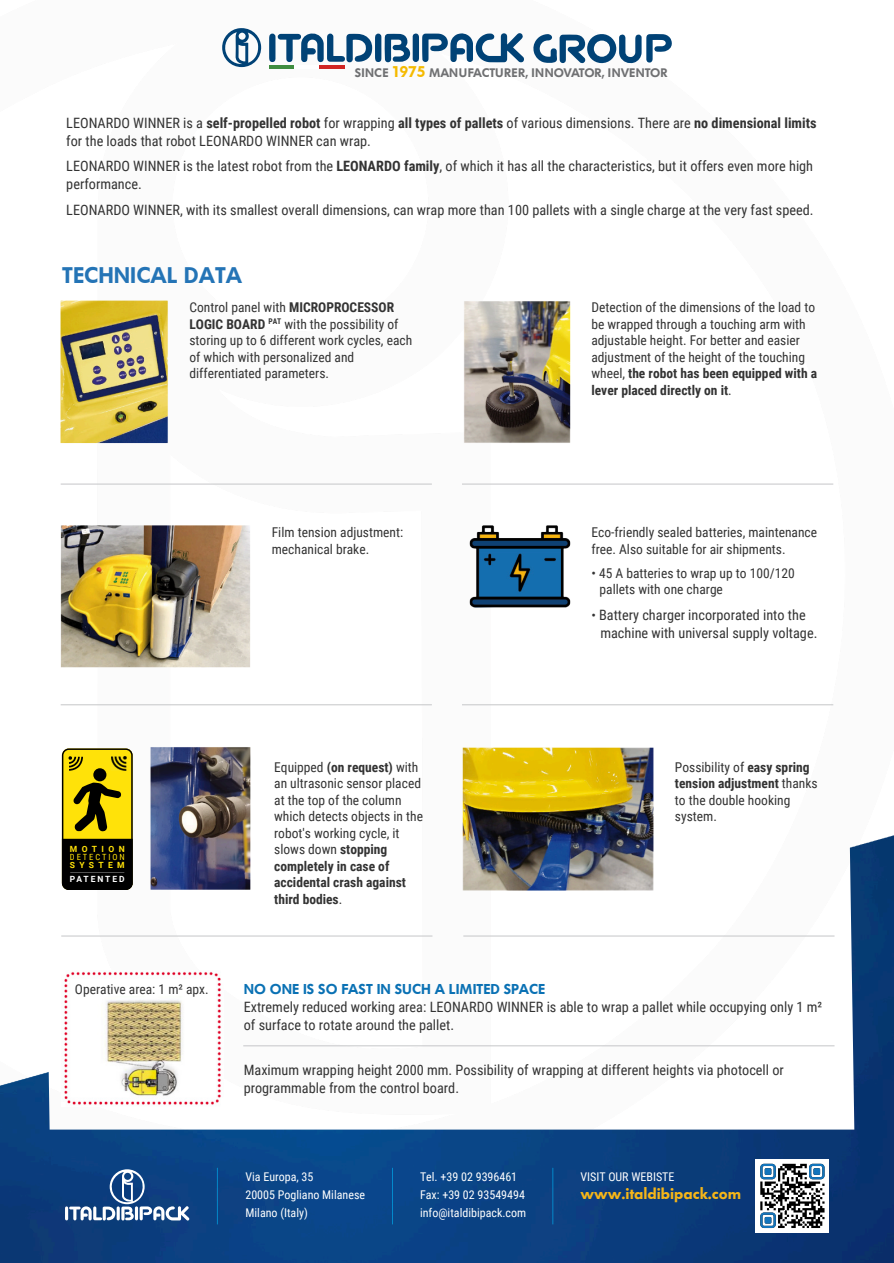
<style>
.page{position:relative;width:894px;height:1263px;background:#fff}
.page>*{position:absolute;margin:0;border:0;box-sizing:border-box;transform-origin:0 0}
.t1{font:600 22.5px "Futura BQ";color:#2474b6}
.t2{font:600 16.05px "Futura BQ";color:#f6b618}
.t3{font:14.25px/18px "Roboto Condensed";color:#333}
.t4{font:600 14.25px "Futura BQ";color:#0a71b4}
.t5{font:13.5px/16.5px "Roboto Condensed";color:#333}
.t6{font:600 12.3px "Futura BQ";color:#6f7072}
.t7{font:12px/18px "Roboto Condensed";color:#fff}
.t8{font:700 8.55px "Roboto";letter-spacing:.51em;color:#ffe209}
.t9{font:8.55px "Roboto Condensed";letter-spacing:.225em;color:#ffe209}
.t10{font:700 8.55px "Roboto";letter-spacing:.23em;color:#fff}
.s1{font-size:15.45px;color:#f5ba00}
.s2{font-weight:700}
.s3{font-size:13.5px}
</style>
<div class="page">
<img style="left:0;top:832px;width:893px;height:431px">
<svg style="left:222px;top:28px;width:39px;height:39px"></svg>
<svg style="left:533px;top:34px;width:139px;height:30px"></svg>
<svg style="left:269px;top:33px;width:255px;height:30px"></svg>
<hr style="left:269px;top:65px;width:25px;height:4px;background:#3f8d40">
<hr style="left:320px;top:65px;width:25px;height:4px;background:#d02624">
<img style="left:61px;top:301px;width:592px;height:589px">
<svg style="left:62px;top:748px;width:71px;height:142px;background:#786b06"></svg>
<hr style="left:217px;top:1168px;width:1px;height:56px;background:#0481c2">
<hr style="left:392px;top:1168px;width:1px;height:56px;background:#0389cc">
<hr style="left:552px;top:1168px;width:1px;height:56px;background:#0870b1">
<hr style="left:65px;top:1206px;width:3px;height:14px;background:#fff;border-radius:2px">
<svg style="left:69px;top:1169px;width:120px;height:51px;background:#3d6598"></svg>
<div style="left:755px;top:1159px;width:74px;height:73px;background:#fff"></div>
<svg style="left:760px;top:1164px;width:64px;height:64px"></svg>
<hr style="left:244px;top:1045px;width:590px;height:1px;background:#c5c6c8">
<hr style="left:61px;top:484px;width:370px;height:1px;background:#c5c6c8">
<hr style="left:62px;top:936px;width:370px;height:1px;background:#c5c6c8">
<hr style="left:464px;top:936px;width:370px;height:1px;background:#c5c6c8">
<hr style="left:462px;top:484px;width:370px;height:1px;background:#c5c6c8">
<hr style="left:61px;top:704px;width:370px;height:1px;background:#c5c6c8">
<hr style="left:462px;top:704px;width:370px;height:1px;background:#c5c6c8">
<img style="left:62px;top:971px;width:161px;height:135px">
<p class="t6" style="left:355px;top:67px;width:314px">SINCE <span class="s1">1975</span> MANUFACTURER, INNOVATOR, INVENTOR</p>
<p class="t3" style="left:66px;top:115px;width:751px">LEONARDO WINNER is a <span class="s2">self-propelled robot</span> for wrapping <span class="s2">all types of pallets</span> of various dimensions. There are <span class="s2">no dimensional limits </span>for the loads that robot LEONARDO WINNER can wrap.</p>
<p class="t3" style="left:66px;top:159px;width:748px">LEONARDO WINNER is the latest robot from the <span class="s2">LEONARDO family</span>, of which it has all the characteristics, but it offers even more high performance.</p>
<p class="t3" style="left:66px;top:202px;width:748px">LEONARDO WINNER, with its smallest overall dimensions, can wrap more than 100 pallets with a single charge at the very fast speed.</p>
<h1 class="t1" style="left:62px;top:265px;width:181px">TECHNICAL DATA</h1>
<p class="t5" style="left:189px;top:300px;width:224px">Control panel with <span class="s2">MICROPROCESSOR LOGIC BOARD</span> <sup>PAT</sup> with the possibility of storing up to 6 different work cycles, each of which with personalized and differentiated parameters.</p>
<p class="t8" style="left:70px;top:846px;width:56px">MOTION</p>
<p class="t9" style="left:70px;top:854px;width:56px">DETECTION</p>
<p class="t8" style="left:70px;top:861px;width:56px">SYSTEM</p>
<p class="t10" style="left:70px;top:876px;width:56px">PATENTED</p>
<p class="t5" style="left:272px;top:525px;width:133px">Film tension adjustment: mechanical brake.</p>
<p class="t5" style="left:274px;top:760px;width:150px">Equipped <span class="s2">(on request)</span> with an ultrasonic sensor placed at the top of the column which detects objects in the robot's working cycle, it slows down <span class="s2">stopping completely in case of accidental crash against third bodies</span>.</p>
<p class="t5" style="left:591px;top:300px;width:227px">Detection of the dimensions of the load to be wrapped through a touching arm with adjustable height. For better and easier adjustment of the height of the touching wheel, <span class="s2">the robot has been equipped with a lever placed directly on it</span>.</p>
<p class="t5" style="left:591px;top:525px;width:227px">Eco-friendly sealed batteries, maintenance free. Also suitable for air shipments.</p>
<p class="t5" style="left:599px;top:566px;width:197px;text-indent:-8px">• 45 A batteries to wrap up to 100/120 pallets with one charge</p>
<p class="t3" style="left:600px;top:607px;width:218px;text-indent:-9px"><span class="s3">•</span> Battery charger incorporated into the machine with universal supply voltage.</p>
<p class="t5" style="left:675px;top:760px;width:144px">Possibility of <span class="s2">easy spring tension adjustment</span> thanks to the double hooking system.</p>
<p class="t5" style="left:75px;top:982px;width:135px">Operative area: 1 m² apx.</p>
<p class="t4" style="left:244px;top:982px;width:303px">NO ONE IS SO FAST IN SUCH A LIMITED SPACE</p>
<p class="t3" style="left:244px;top:999px;width:580px">Extremely reduced working area: LEONARDO WINNER is able to wrap a pallet while occupying only 1 m² of surface to rotate around the pallet.</p>
<p class="t3" style="left:244px;top:1063px;width:541px">Maximum wrapping height 2000 mm. Possibility of wrapping at different heights via photocell or programmable from the control board.</p>
<p class="t7" style="left:420px;top:1169px;width:108px">Tel. +39 02 9396461<br>Fax: +39 02 93549494 info@italdibipack.com</p>
<p class="t7" style="left:245px;top:1169px;width:70px">Via Europa, 35</p>
<p class="t7" style="left:580px;top:1169px;width:96px">VISIT OUR WEBISTE</p>
<p class="t7" style="left:245px;top:1187px;width:121px">20005 Pogliano Milanese<br>Milano (Italy)</p>
<p class="t2" style="left:580px;top:1186px;width:162px">www.italdibipack.com</p>
</div>
